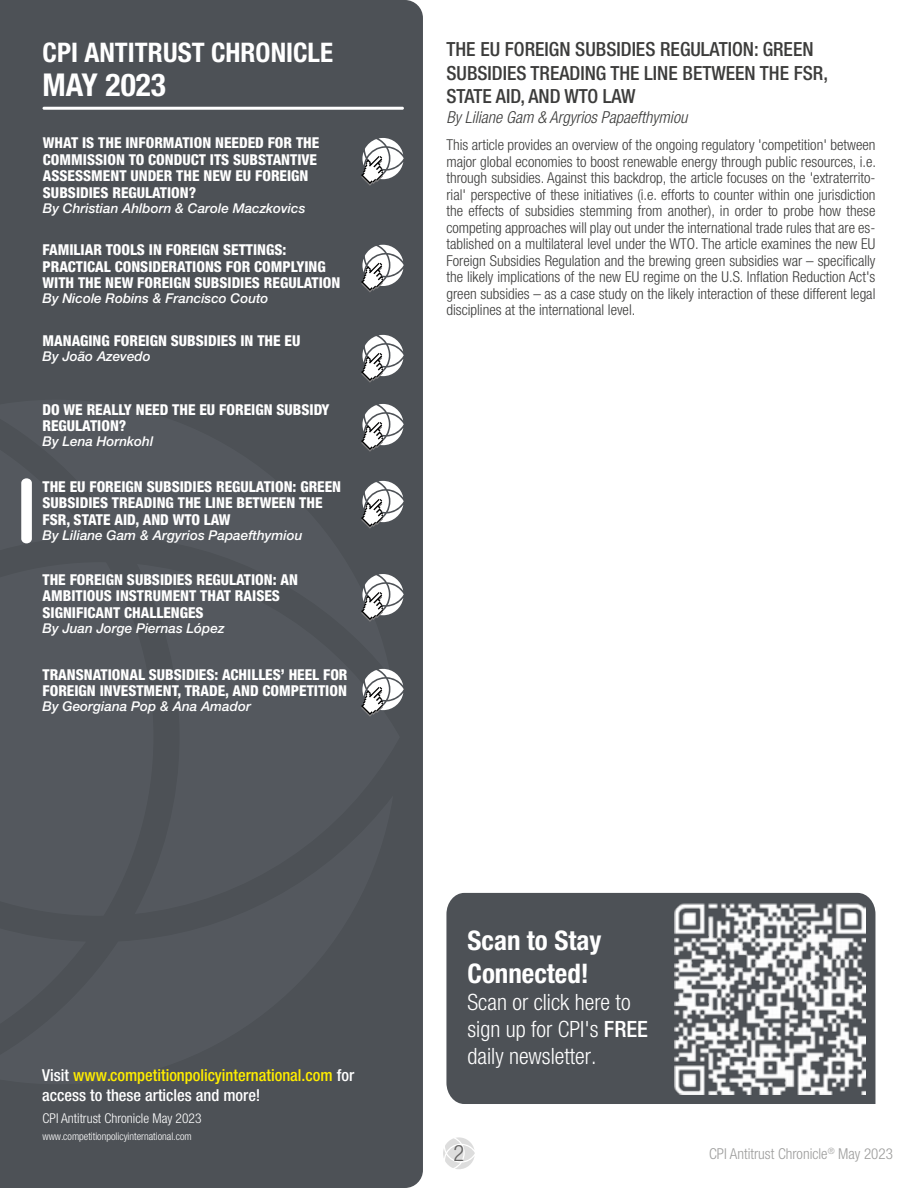
<style>
.page{position:relative;width:918px;height:1188px;background:#fff}
.page>*{position:absolute;margin:0;border:0;box-sizing:border-box;transform-origin:0 0}
.t1{font:700 condensed 31.5px "Helvetica Neue LT Std";color:#fff}
.t2{font:700 condensed 27px/32.4px "Helvetica Neue LT Std";color:#fff}
.t3{font:300 condensed 22.5px/27px "Helvetica Neue LT Std";color:#fff}
.t4{font:300 condensed 22.5px "Helvetica Neue LT Std";color:#646363}
.t5{font:500 condensed 19.5px/23.4px "Helvetica Neue LT Std";color:#3c3c3b}
.t6{font:500 condensed 16.5px/19.8px "Helvetica Neue LT Std";color:#ffed00}
.t7{font:italic 300 condensed 16.5px "Helvetica Neue LT Std";color:#3c3c3b}
.t8{font:300 condensed 15px/16.5px "Helvetica Neue LT Std";color:#3c3c3b;text-align:justify}
.t9{font:800 condensed 15px/16.5px "Helvetica Neue LT Std";color:#fff}
.t10{font:300 condensed 15px "Helvetica Neue LT Std";color:#9d9d9c}
.t11{font:italic 500 13.5px "Helvetica Neue LT Std";color:#fff}
.t12{font:300 condensed 13.5px "Helvetica Neue LT Std";color:#fff}
.t13{font:300 condensed 10.5px "Helvetica Neue LT Std";color:#fff}
.s1{color:#fff}
.s2{font-weight:500}
</style>
<div class="page">
<svg style="left:443px;top:1137px;width:32px;height:32px"></svg>
<div style="left:446px;top:893px;width:429px;height:211px;background:#4d5156"></div>
<div style="left:0;top:0;width:423px;height:1188px;background:#4d5156"></div>
<div style="left:0;top:677px;width:135px;height:119px;background:#54585e"></div>
<div style="left:0;top:796px;width:393px;height:288px;background:#54585e"></div>
<div style="left:0;top:400px;width:391px;height:277px;background:#54585e"></div>
<div style="left:135px;top:564px;width:265px;height:350px;background:#54585e"></div>
<div style="left:0;top:419px;width:89px;height:294px;background:#54585e"></div>
<div style="left:0;top:769px;width:86px;height:291px;background:#54585e"></div>
<hr style="left:43px;top:107px;width:361px;height:3px;background:#fff;border-radius:2px">
<img style="left:674px;top:904px;width:192px;height:191px">
<svg style="left:361px;top:138px;width:43px;height:48px"></svg>
<svg style="left:361px;top:335px;width:43px;height:48px"></svg>
<svg style="left:361px;top:404px;width:43px;height:48px"></svg>
<svg style="left:361px;top:574px;width:43px;height:48px"></svg>
<svg style="left:361px;top:669px;width:43px;height:48px"></svg>
<svg style="left:361px;top:245px;width:43px;height:48px"></svg>
<div style="left:21px;top:478px;width:11px;height:65px;background:#fff;border-radius:5px"></div>
<svg style="left:361px;top:481px;width:43px;height:48px"></svg>
<h2 class="t2" style="left:43px;top:36px;width:292px">CPI ANTITRUST CHRONICLE</h2>
<h1 class="t1" style="left:43px;top:66px;width:125px">MAY 2023</h1>
<p class="t9" style="left:43px;top:134px;width:278px">WHAT IS THE INFORMATION NEEDED FOR THE COMMISSION TO CONDUCT ITS SUBSTANTIVE ASSESSMENT UNDER THE NEW EU FOREIGN SUBSIDIES REGULATION?</p>
<p class="t11" style="left:43px;top:200px;width:264px">By Christian Ahlborn &amp; Carole Maczkovics</p>
<p class="t9" style="left:43px;top:242px;width:299px">FAMILIAR TOOLS IN FOREIGN SETTINGS:<br>PRACTICAL CONSIDERATIONS FOR COMPLYING<br>WITH THE NEW FOREIGN SUBSIDIES REGULATION</p>
<p class="t11" style="left:43px;top:291px;width:228px">By Nicole Robins &amp; Francisco Couto</p>
<p class="t9" style="left:43px;top:332px;width:259px">MANAGING FOREIGN SUBSIDIES IN THE EU</p>
<p class="t11" style="left:43px;top:348px;width:110px">By João Azevedo</p>
<p class="t9" style="left:43px;top:401px;width:289px">DO WE REALLY NEED THE EU FOREIGN SUBSIDY<br>REGULATION?</p>
<p class="t11" style="left:43px;top:433px;width:112px">By Lena Hornkohl</p>
<p class="t9" style="left:43px;top:478px;width:300px">THE EU FOREIGN SUBSIDIES REGULATION: GREEN<br>SUBSIDIES TREADING THE LINE BETWEEN THE<br>FSR, STATE AID, AND WTO LAW</p>
<p class="t11" style="left:43px;top:527px;width:262px">By Liliane Gam &amp; Argyrios Papaefthymiou</p>
<p class="t9" style="left:43px;top:571px;width:257px">THE FOREIGN SUBSIDIES REGULATION: AN<br>AMBITIOUS INSTRUMENT THAT RAISES<br>SIGNIFICANT CHALLENGES</p>
<p class="t11" style="left:43px;top:620px;width:184px">By Juan Jorge Piernas López</p>
<p class="t9" style="left:43px;top:666px;width:307px">TRANSNATIONAL SUBSIDIES: ACHILLES’ HEEL FOR<br>FOREIGN INVESTMENT, TRADE, AND COMPETITION</p>
<p class="t11" style="left:43px;top:698px;width:210px">By Georgiana Pop &amp; Ana Amador</p>
<p class="t6" style="left:42px;top:1065px;width:313px"><span class="s1">Visit</span> www.competitionpolicyinternational.com <span class="s1">for access to these articles and more!</span></p>
<p class="t12" style="left:43px;top:1111px;width:161px">CPI Antitrust Chronicle May 2023</p>
<p class="t13" style="left:43px;top:1130px;width:151px">www.competitionpolicyinternational.com</p>
<h3 class="t5" style="left:446px;top:38px;width:383px">THE EU FOREIGN SUBSIDIES REGULATION: GREEN<br>SUBSIDIES TREADING THE LINE BETWEEN THE FSR,<br>STATE AID, AND WTO LAW</h3>
<p class="t7" style="left:446px;top:108px;width:242px">By Liliane Gam &amp; Argyrios Papaefthymiou</p>
<p class="t8" style="left:446px;top:136px;width:431px">This article provides an overview of the ongoing regulatory 'competition' between major global economies to boost renewable energy through public resources, i.e. through subsidies. Against this backdrop, the article focuses on the 'extraterrito&shy;rial' perspective of these initiatives (i.e. efforts to counter within one jurisdiction the effects of subsidies stemming from another), in order to probe how these competing approaches will play out under the international trade rules that are es&shy;tablished on a multilateral level under the WTO. The article examines the new EU Foreign Subsidies Regulation and the brewing green subsidies war – specifically the likely implications of the new EU regime on the U.S. Inflation Reduction Act's green subsidies – as a case study on the likely interaction of these different legal disciplines at the international level.</p>
<h2 class="t2" style="left:468px;top:924px;width:135px">Scan to Stay<br>Connected!</h2>
<h3 class="t3" style="left:468px;top:988px;width:182px">Scan or click here to sign up for CPI's <span class="s2">FREE </span>daily newsletter.</h3>
<h3 class="t4" style="left:454px;top:1141px;width:12px">2</h3>
<p class="t10" style="left:709px;top:1145px;width:185px">CPI Antitrust Chronicle<sup>®</sup> May 2023</p>
</div>
